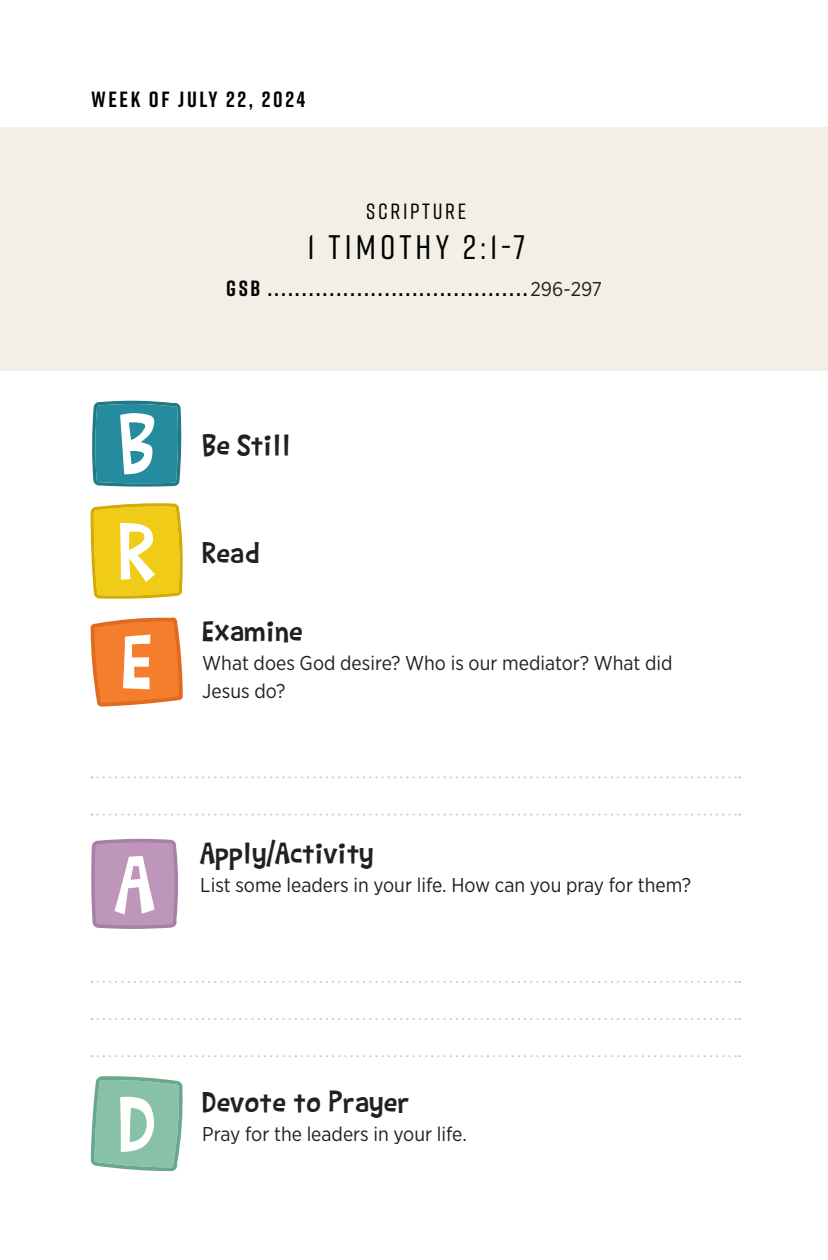
<style>
.page{position:relative;width:828px;height:1260px;background:#fff}
.page>*{position:absolute;margin:0;border:0;box-sizing:border-box;transform-origin:0 0}
.t1{font:86.2px "Barthowheel";color:#fff}
.Scripture_header{font:500 34px "Rift";letter-spacing:.12em;color:#000}
.t2{font:32px "Barthowheel";color:#231f20}
.Week_of_header{font:700 22px "Rift";letter-spacing:.12em;color:#000}
.Scripture_header-2{font:500 22px "Rift";letter-spacing:.12em;color:#000}
.t3{font:20px "Gotham Narrow";color:#231f20}
.s1{font-family:"Gotham Narrow";font-weight:400;font-size:20px;color:#231f20}
</style>
<div class="page">
<div style="left:0;top:127px;width:828px;height:244px;background:#f2f0e6"></div>
<svg style="left:91px;top:1076px;width:92px;height:95px;background:#8cc3ab"></svg>
<svg style="left:90px;top:503px;width:93px;height:96px;background:#edcb23"></svg>
<svg style="left:92px;top:400px;width:90px;height:87px;background:#3090a0"></svg>
<svg style="left:91px;top:839px;width:87px;height:90px;background:#bb96b9"></svg>
<svg style="left:91px;top:617px;width:92px;height:90px;background:#f28741"></svg>
<svg style="left:92px;top:981px;width:648px;height:2px"></svg>
<svg style="left:92px;top:776px;width:648px;height:2px"></svg>
<svg style="left:92px;top:1018px;width:648px;height:2px"></svg>
<svg style="left:92px;top:814px;width:648px;height:2px"></svg>
<svg style="left:92px;top:1055px;width:648px;height:2px"></svg>
<p class="Week_of_header" style="left:92px;top:84px;width:215px">WEEK OF JULY 22, 2024</p>
<h1 class="t1" style="left:118px;top:395px;width:39px">B</h1>
<h1 class="t1" style="left:118px;top:504px;width:39px">R</h1>
<h1 class="t1" style="left:121px;top:613px;width:33px">E</h1>
<p class="Scripture_header-2" style="left:366px;top:196px;width:101px">SCRIPTURE</p>
<p class="Scripture_header" style="left:308px;top:223px;width:219px">1 TIMOTHY 2:1-7</p>
<p class="Week_of_header" style="left:226px;top:273px;width:378px">GSB ......................................<span class="s1">296-297</span></p>
<p class="t2" style="left:202px;top:427px;width:90px">Be Still</p>
<p class="t2" style="left:202px;top:534px;width:59px">Read</p>
<p class="t2" style="left:202px;top:613px;width:102px">Examine</p>
<p class="t3" style="left:202px;top:651px;width:472px">What does God desire? Who is our mediator? What did</p>
<p class="t3" style="left:202px;top:679px;width:85px">Jesus do?</p>
<h1 class="t1" style="left:115px;top:835px;width:42px">A</h1>
<p class="t2" style="left:200px;top:835px;width:175px">Apply/Activity</p>
<p class="t3" style="left:200px;top:873px;width:492px">List some leaders in your life. How can you pray for them?</p>
<h1 class="t1" style="left:118px;top:1075px;width:39px">D</h1>
<p class="t2" style="left:202px;top:1084px;width:209px">Devote to Prayer</p>
<p class="t3" style="left:202px;top:1122px;width:266px">Pray for the leaders in your life.</p>
</div>
